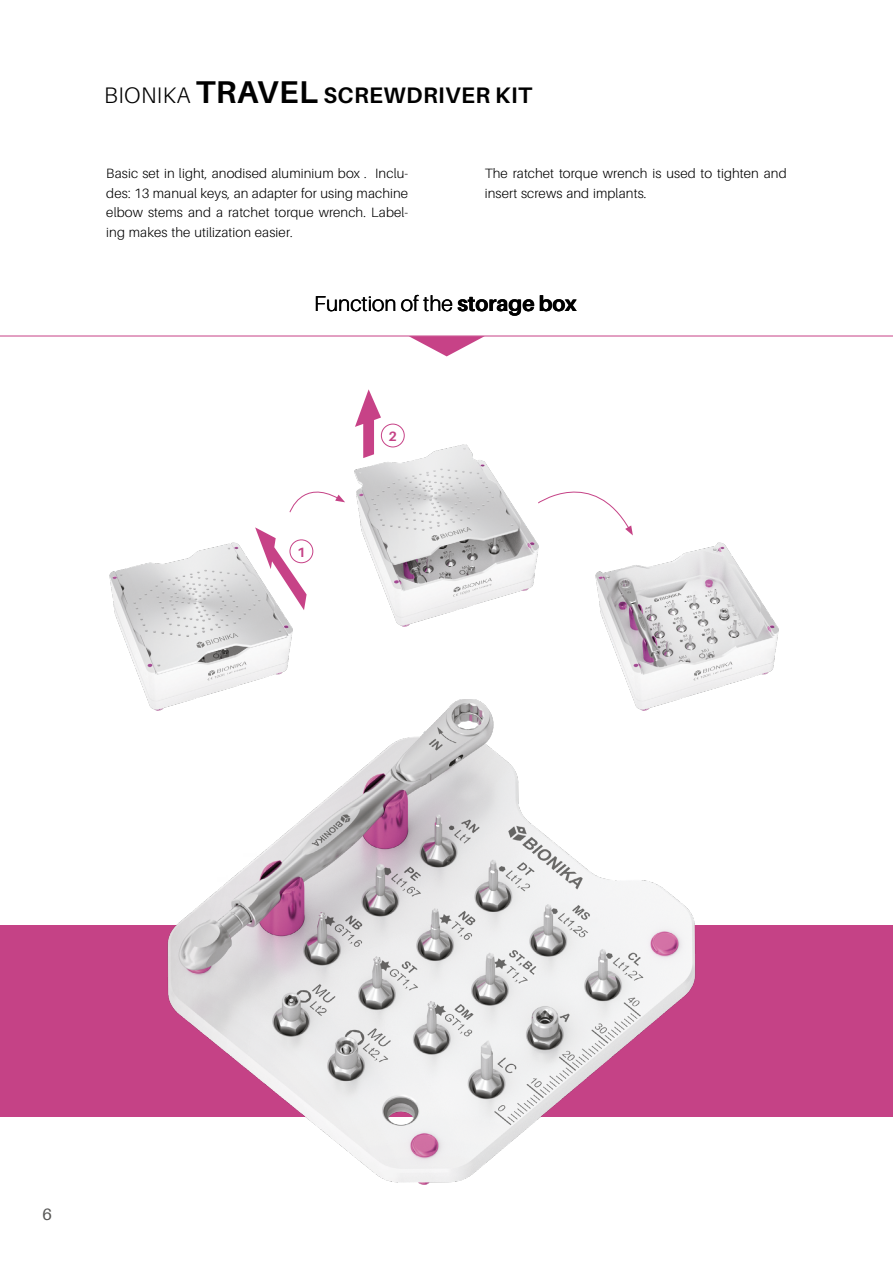
<style>
.page{position:relative;width:893px;height:1263px;background:#fff}
.page>*{position:absolute;margin:0;border:0;box-sizing:border-box;transform-origin:0 0}
.t1{font:700 22.5px "Aileron";letter-spacing:.02em;color:#000}
.t2{font:300 21.3px "Aileron";color:#000}
.t3{font:16.5px "Aileron";color:#575756}
.t4{font:300 13.5px/19.5px "Aileron";letter-spacing:.01em;color:#000;text-align:justify}
.t5{font:700 13.5px "Aileron";color:#c54286}
.s1{font-weight:300}
.s2{font-size:31.5px}
.s3{font-weight:700}
</style>
<div class="page">
<div style="left:0;top:925px;width:893px;height:191px;background:#c54286"></div>
<img style="left:168px;top:700px;width:528px;height:484px">
<img style="left:109px;top:542px;width:183px;height:169px">
<img style="left:355px;top:444px;width:183px;height:183px">
<img style="left:596px;top:542px;width:183px;height:169px">
<div style="left:290px;top:539px;width:23px;height:24px;border:1px solid #c74287;border-radius:50%"></div>
<div style="left:381px;top:424px;width:24px;height:23px;border:1px solid #c74287;border-radius:50%"></div>
<svg style="left:355px;top:389px;width:26px;height:69px"></svg>
<svg style="left:255px;top:527px;width:52px;height:83px"></svg>
<svg style="left:289px;top:491px;width:56px;height:22px"></svg>
<svg style="left:537px;top:466px;width:96px;height:69px"></svg>
<svg style="left:410px;top:337px;width:73px;height:19px"></svg>
<hr style="left:0;top:336px;width:893px;height:1px;background:#c74287">
<h1 class="t1" style="left:104px;top:82px;width:429px"><span class="s1">BIONIKA</span> <span class="s2">TRAVEL</span> SCREWDRIVER KIT</h1>
<p class="t4" style="left:106px;top:164px;width:303px">Basic set in light, anodised aluminium box . Inclu&shy;des: 13 manual keys, an adapter for using machine elbow stems and a ratchet torque wrench. Label&shy;ing makes the utilization easier.</p>
<p class="t4" style="left:485px;top:164px;width:303px">The ratchet torque wrench is used to tighten and insert screws and implants.</p>
<h2 class="t2" style="left:314px;top:292px;width:264px">Function of the <span class="s3">storage box</span></h2>
<p class="t5" style="left:297px;top:544px;width:10px">1</p>
<p class="t5" style="left:389px;top:428px;width:10px">2</p>
<p class="t3" style="left:43px;top:1205px;width:11px">6</p>
</div>
